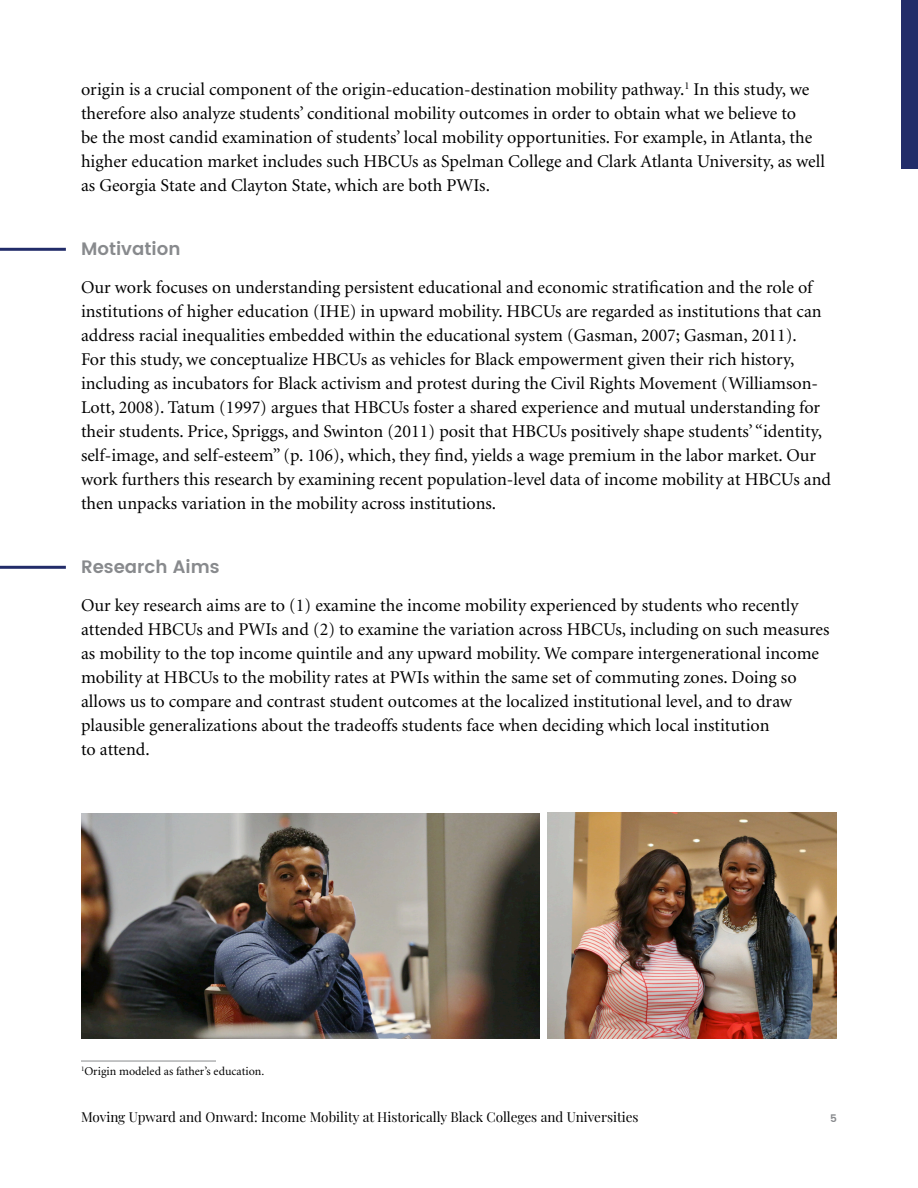
<style>
.page{position:relative;width:918px;height:1188px;background:#fff}
.page>*{position:absolute;margin:0;border:0;box-sizing:border-box;transform-origin:0 0}
.t1{font:18px/24px "Minion";color:#000}
.t2{font:600 18px "Poppins";color:#888a8d}
.t3{font:13.5px "Playfair Display";color:#000}
.t4{font:12px "Minion";color:#000}
.t5{font:600 10.5px "Poppins";color:#888a8d}
</style>
<div class="page">
<hr style="left:0;top:248px;width:66px;height:3px;background:#222c69">
<hr style="left:0;top:566px;width:66px;height:3px;background:#222c69">
<div style="left:902px;top:0;width:16px;height:168px;background:#222c69"></div>
<hr style="left:81px;top:1061px;width:135px;height:1px;background:#888a8d">
<img style="left:81px;top:813px;width:458px;height:226px">
<img style="left:547px;top:812px;width:290px;height:227px">
<p class="t1" style="left:81px;top:77px;width:745px">origin is a crucial component of the origin-education-destination mobility pathway.<sup>1</sup> In this study, we therefore also analyze students’ conditional mobility outcomes in order to obtain what we believe to<br>be the most candid examination of students’ local mobility opportunities. For example, in Atlanta, the higher education market includes such HBCUs as Spelman College and Clark Atlanta University, as well as Georgia State and Clayton State, which are both PWIs.</p>
<p class="t2" style="left:81px;top:235px;width:101px">Motivation</p>
<p class="t1" style="left:81px;top:275px;width:752px">Our work focuses on understanding persistent educational and economic stratification and the role of institutions of higher education (IHE) in upward mobility. HBCUs are regarded as institutions that can address racial inequalities embedded within the educational system (Gasman, 2007; Gasman, 2011).<br>For this study, we conceptualize HBCUs as vehicles for Black empowerment given their rich history, including as incubators for Black activism and protest during the Civil Rights Movement (Williamson-Lott, 2008). Tatum (1997) argues that HBCUs foster a shared experience and mutual understanding for their students. Price, Spriggs, and Swinton (2011) posit that HBCUs positively shape students’ “identity, self-image, and self-esteem” (p. 106), which, they find, yields a wage premium in the labor market. Our work furthers this research by examining recent population-level data of income mobility at HBCUs and then unpacks variation in the mobility across institutions.</p>
<p class="t2" style="left:81px;top:553px;width:140px">Research Aims</p>
<p class="t1" style="left:81px;top:593px;width:750px">Our key research aims are to (1) examine the income mobility experienced by students who recently attended HBCUs and PWIs and (2) to examine the variation across HBCUs, including on such measures as mobility to the top income quintile and any upward mobility. We compare intergenerational income mobility at HBCUs to the mobility rates at PWIs within the same set of commuting zones. Doing so allows us to compare and contrast student outcomes at the localized institutional level, and to draw plausible generalizations about the tradeoffs students face when deciding which local institution<br>to attend.</p>
<p class="t4" style="left:81px;top:1065px;width:185px"><sup>1</sup>Origin modeled as father’s education.</p>
<p class="t3" style="left:81px;top:1106px;width:559px">Moving Upward and Onward: Income Mobility at Historically Black Colleges and Universities</p>
<p class="t5" style="left:830px;top:1110px;width:8px">5</p>
</div>
